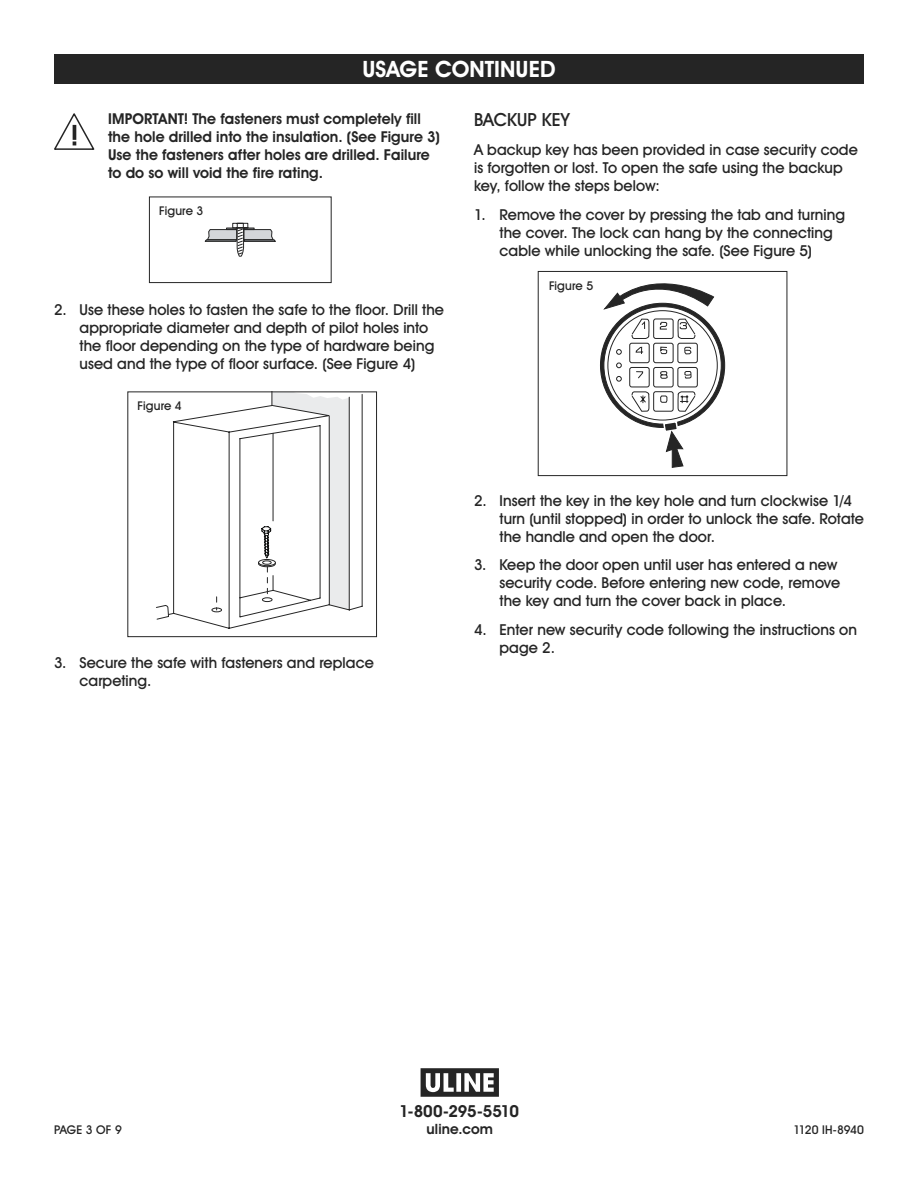
<style>
.page{position:relative;width:918px;height:1188px;background:#fff}
.page>*{position:absolute;margin:0;border:0;box-sizing:border-box;transform-origin:0 0}
.t1{font:700 22.5px "Uline Two Knine";letter-spacing:.005em;color:#fff}
.t2{font:18px "Uline Two Knine";letter-spacing:.01em;color:#252525}
.t3{font:700 16.5px "Uline Two Knine";letter-spacing:-.015em;color:#252525}
.t4{font:15px/18px "Uline Two Knine";letter-spacing:.005em;color:#252525}
.t5{font:700 15px/18px "Uline Two Knine";letter-spacing:.005em;color:#252525}
.t6{font:700 14.25px "Uline Two Knine";letter-spacing:.01em;color:#252525}
.t7{font:12px "Uline Two Knine";letter-spacing:.01em;color:#252525}
.t8{font:12px "Uline Two Knine";letter-spacing:-.015em;color:#252525}
</style>
<div class="page">
<div style="left:54px;top:54px;width:810px;height:30px;background:#252525"></div>
<svg style="left:54px;top:113px;width:40px;height:37px"></svg>
<svg style="left:421px;top:1068px;width:78px;height:29px"></svg>
<svg style="left:204px;top:223px;width:72px;height:34px"></svg>
<div style="left:149px;top:197px;width:183px;height:86px;border:1px solid #252525"></div>
<svg style="left:349px;top:394px;width:14px;height:217px"></svg>
<svg style="left:156px;top:394px;width:193px;height:235px"></svg>
<div style="left:127px;top:392px;width:250px;height:245px;border:1px solid #252525"></div>
<svg style="left:603px;top:283px;width:119px;height:185px"></svg>
<div style="left:538px;top:271px;width:249px;height:205px;border:1px solid #252525"></div>
<h1 class="t1" style="left:363px;top:56px;width:195px">USAGE CONTINUED</h1>
<p class="t5" style="left:108px;top:109px;width:333px">IMPORTANT! The fasteners must completely fill the hole drilled into the insulation. (See Figure 3)<br>Use the fasteners after holes are drilled. Failure to do so will void the fire rating.</p>
<p class="t2" style="left:474px;top:109px;width:97px">BACKUP KEY</p>
<p class="t4" style="left:474px;top:141px;width:385px">A backup key has been provided in case security code is forgotten or lost. To open the safe using the backup key, follow the steps below:</p>
<p class="t4" style="left:500px;top:205px;width:347px;text-indent:-26px">1. Remove the cover by pressing the tab and turning the cover. The lock can hang by the connecting cable while unlocking the safe. (See Figure 5)</p>
<p class="t7" style="left:159px;top:203px;width:46px">Figure 3</p>
<p class="t4" style="left:80px;top:300px;width:366px;text-indent:-26px">2. Use these holes to fasten the safe to the floor. Drill the appropriate diameter and depth of pilot holes into the floor depending on the type of hardware being used and the type of floor surface. (See Figure 4)</p>
<p class="t7" style="left:138px;top:398px;width:46px">Figure 4</p>
<p class="t7" style="left:549px;top:279px;width:46px">Figure 5</p>
<p class="t4" style="left:80px;top:653px;width:296px;text-indent:-26px">3. Secure the safe with fasteners and replace carpeting.</p>
<p class="t4" style="left:500px;top:491px;width:366px;text-indent:-26px">2. Insert the key in the key hole and turn clockwise 1/4 turn (until stopped) in order to unlock the safe. Rotate the handle and open the door.</p>
<p class="t4" style="left:500px;top:556px;width:342px;text-indent:-26px">3. Keep the door open until user has entered a new security code. Before entering new code, remove the key and turn the cover back in place.</p>
<p class="t4" style="left:500px;top:621px;width:359px;text-indent:-26px">4. Enter new security code following the instructions on page 2.</p>
<p class="t3" style="left:399px;top:1101px;width:121px">1-800-295-5510</p>
<p class="t6" style="left:427px;top:1120px;width:68px">uline.com</p>
<p class="t7" style="left:54px;top:1122px;width:69px">PAGE 3 OF 9</p>
<p class="t8" style="left:793px;top:1122px;width:72px">1120 IH-8940</p>
</div>
